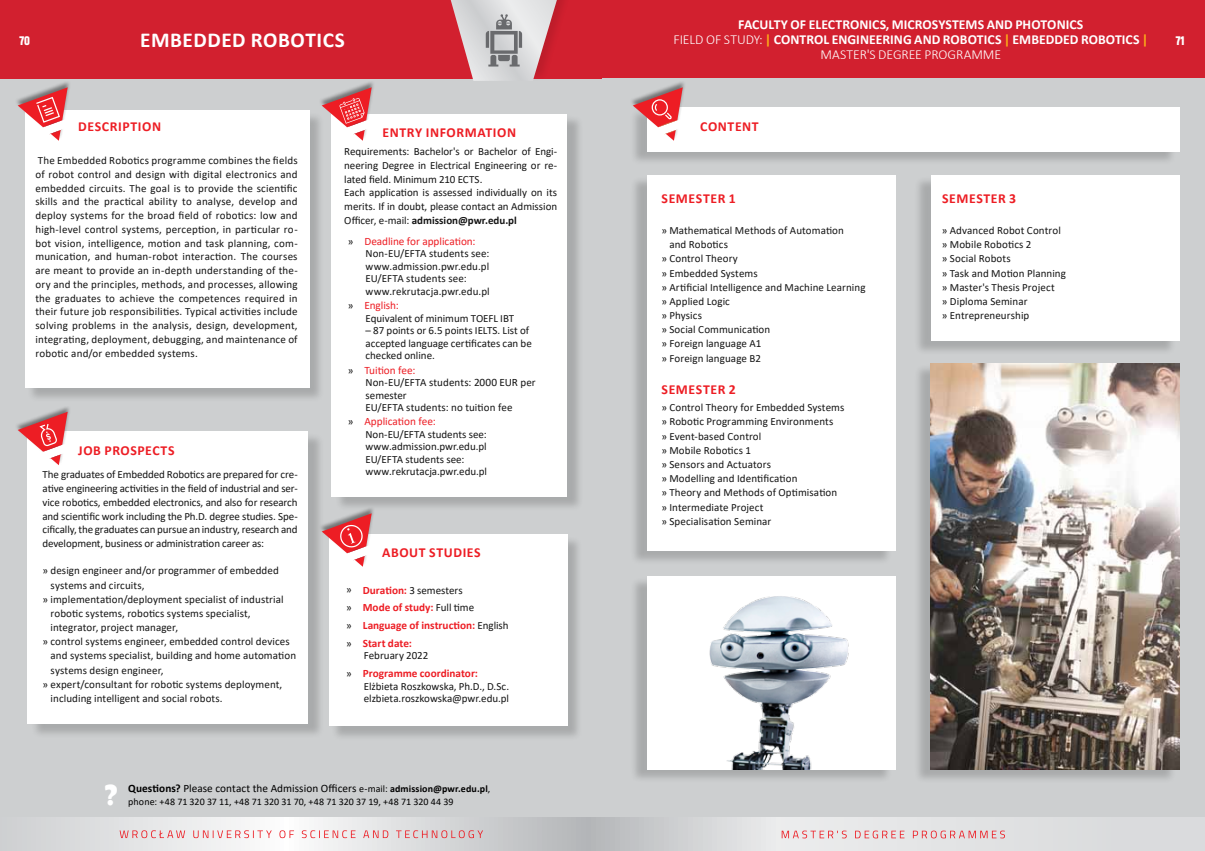
<style>
.page{position:relative;width:1205px;height:851px;background:#fff}
.page>*{position:absolute;margin:0;border:0;box-sizing:border-box;transform-origin:0 0}
.t1{font:700 30px "Berlin Sans FB Demi";color:#fff}
.t2{font:700 21.25px "Calibri";letter-spacing:.025em;color:#fff}
.t3{font:700 13.75px/15px "Calibri";color:#fff;text-align:center}
.t4{font:700 13.75px "Calibri";letter-spacing:.045em;color:#ed1d24}
.t5{font:700 12.5px "Khand";color:#fff}
.t6{font:700 11.25px/17.9px "Calibri";color:#ed1d24}
.t7{font:11.25px "Calibri";letter-spacing:.005em;color:#000}
.t8{font:11.25px "Calibri";color:#ed1d24}
.t9{font:11px/13.8px "Calibri";letter-spacing:.005em;color:#141414}
.t10{font:10px "Calibri";color:#000}
.s1{font-weight:300}
.s2{color:#fbad18}
.s3{font-weight:700}
.s4{font-size:11px;color:#141414}
.s5{font-size:11.25px}
.s6{font-weight:700;font-size:11.25px;color:#ed1d24}
.s7{font-weight:400;font-size:11px;color:#141414}
.s8{font-size:10px}
.s9{font-weight:700;font-size:10px}
</style>
<div class="page">
<div style="left:0;top:0;width:602px;height:850px;background:#cdcfd0"></div>
<div style="left:0;top:0;width:602px;height:78px;background:#d2202f"></div>
<div style="left:602px;top:0;width:603px;height:850px;background:#cdcfd0"></div>
<svg style="left:61px;top:817px;width:1144px;height:33px"></svg>
<div style="left:598px;top:0;width:607px;height:78px;background:#d2202f"></div>
<div style="left:449px;top:0;width:127px;height:82px;background:#d2202f"></div>
<svg style="left:120px;top:830px;width:363px;height:8px"></svg>
<svg style="left:782px;top:830px;width:223px;height:8px"></svg>
<div style="left:914px;top:176px;width:262px;height:179px;background:#000;opacity:.18"></div>
<div style="left:931px;top:175px;width:248px;height:166px;background:#fff"></div>
<div style="left:630px;top:176px;width:262px;height:389px;background:#000;opacity:.18"></div>
<div style="left:647px;top:175px;width:248px;height:375px;background:#fff"></div>
<div style="left:630px;top:107px;width:546px;height:58px;background:#000;opacity:.18"></div>
<div style="left:647px;top:107px;width:532px;height:45px;background:#fff"></div>
<div style="left:629px;top:80px;width:57px;height:61px;background:#000;opacity:.44"></div>
<svg style="left:633px;top:87px;width:53px;height:54px"></svg>
<div style="left:27px;top:112px;width:298px;height:291px;background:#000;opacity:.18"></div>
<div style="left:25px;top:110px;width:284px;height:277px;background:#fff"></div>
<div style="left:14px;top:80px;width:57px;height:61px;background:#000;opacity:.44"></div>
<svg style="left:18px;top:87px;width:53px;height:54px"></svg>
<div style="left:914px;top:363px;width:262px;height:420px;background:#000;opacity:.18"></div>
<img style="left:931px;top:363px;width:248px;height:406px">
<div style="left:630px;top:576px;width:262px;height:207px;background:#000;opacity:.18"></div>
<div style="left:647px;top:576px;width:248px;height:193px;background:#fff"></div>
<img style="left:709px;top:596px;width:140px;height:173px">
<svg style="left:446px;top:0;width:115px;height:81px"></svg>
<div style="left:331px;top:535px;width:252px;height:205px;background:#000;opacity:.18"></div>
<div style="left:329px;top:533px;width:238px;height:192px;background:#fff"></div>
<div style="left:318px;top:506px;width:57px;height:60px;background:#000;opacity:.44"></div>
<svg style="left:325px;top:513px;width:50px;height:53px"></svg>
<div style="left:30px;top:432px;width:295px;height:306px;background:#000;opacity:.18"></div>
<div style="left:27px;top:431px;width:281px;height:293px;background:#fff"></div>
<div style="left:14px;top:404px;width:57px;height:61px;background:#000;opacity:.44"></div>
<svg style="left:18px;top:411px;width:53px;height:54px"></svg>
<div style="left:334px;top:115px;width:249px;height:396px;background:#000;opacity:.18"></div>
<div style="left:331px;top:114px;width:236px;height:382px;background:#fff"></div>
<div style="left:318px;top:80px;width:57px;height:61px;background:#000;opacity:.44"></div>
<svg style="left:322px;top:87px;width:53px;height:54px"></svg>
<p class="t3" style="left:673px;top:17px;width:476px">FACULTY OF ELECTRONICS, MICROSYSTEMS AND PHOTONICS<br><span class="s1">FIELD OF STUDY:</span> <span class="s2">|</span> CONTROL ENGINEERING AND ROBOTICS <span class="s2">|</span> EMBEDDED ROBOTICS <span class="s2">|<br></span><span class="s1">MASTER'S DEGREE PROGRAMME</span></p>
<h2 class="t2" style="left:140px;top:25px;width:206px">EMBEDDED ROBOTICS</h2>
<p class="t5" style="left:19px;top:32px;width:12px">70</p>
<p class="t5" style="left:1176px;top:32px;width:10px">71</p>
<p class="t4" style="left:78px;top:117px;width:84px">DESCRIPTION</p>
<p class="t4" style="left:700px;top:117px;width:60px">CONTENT</p>
<p class="t9" style="left:35px;top:153px;width:264px;text-align:justify">The Embedded Robotics programme combines the fields of robot control and design with digital electronics and embedded circuits. The goal is to provide the scientific skills and the practical ability to analyse, develop and deploy systems for the broad field of robotics: low and high-level control systems, perception, in particular ro&shy;bot vision, intelligence, motion and task planning, com&shy;munication, and human-robot interaction. The courses are meant to provide an in-depth understanding of the&shy;ory and the principles, methods, and processes, allowing the graduates to achieve the competences required in their future job responsibilities. Typical activities include solving problems in the analysis, design, development, integrating, deployment, debugging, and maintenance of robotic and/or embedded systems.</p>
<p class="t4" style="left:383px;top:123px;width:135px">ENTRY INFORMATION</p>
<p class="t9" style="left:344px;top:144px;width:215px">Requirements: Bachelor's or Bachelor of Engi&shy;neering Degree in Electrical Engineering or re&shy;lated field. Minimum 210 ECTS.<br>Each application is assessed individually on its merits. If in doubt, please contact an Admission Officer, e-mail: <span class="s3">ADMISSION@PWR.EDU.PL</span></p>
<p class="t8" style="left:348px;top:233px;width:129px"><span class="s4">»</span> Deadline for application:</p>
<p class="t9" style="left:365px;top:247px;width:126px;line-height:12.5px">Non-EU/EFTA students see: www.admission.pwr.edu.pl<br>EU/EFTA students see: www.rekrutacja.pwr.edu.pl</p>
<p class="t8" style="left:348px;top:297px;width:53px"><span class="s4">»</span> English:</p>
<p class="t9" style="left:365px;top:311px;width:150px">Equivalent of minimum TOEFL IBT</p>
<p class="t9" style="left:365px;top:324px;width:168px;line-height:12.5px">– 87 points or 6.5 points IELTS. List of accepted language certificates can be checked online.</p>
<p class="t8" style="left:348px;top:362px;width:69px"><span class="s4">»</span> Tuition fee:</p>
<p class="t9" style="left:365px;top:376px;width:172px;line-height:12.5px">Non-EU/EFTA students: <span class="s5">2000 EUR</span> per semester<br>EU/EFTA students: no tuition fee</p>
<p class="t8" style="left:348px;top:414px;width:89px"><span class="s4">»</span> Application fee:</p>
<p class="t9" style="left:365px;top:427px;width:123px;line-height:12.5px">Non-EU/EFTA students see: www.admission.pwr.edu.pl<br>EU/EFTA students see: www.rekrutacja.pwr.edu.pl</p>
<p class="t4" style="left:661px;top:189px;width:76px">SEMESTER 1</p>
<p class="t9" style="left:661px;top:223px;width:184px">» Mathematical Methods of Automation</p>
<p class="t9" style="left:669px;top:237px;width:60px">and Robotics</p>
<p class="t9" style="left:661px;top:251px;width:78px">» Control Theory</p>
<p class="t9" style="left:661px;top:266px;width:98px">» Embedded Systems</p>
<p class="t9" style="left:661px;top:280px;width:206px">» Artificial Intelligence and Machine Learning</p>
<p class="t9" style="left:661px;top:294px;width:70px">» Applied Logic</p>
<p class="t9" style="left:661px;top:308px;width:42px">» Physics</p>
<p class="t9" style="left:661px;top:322px;width:110px">» Social Communication</p>
<p class="t9" style="left:661px;top:336px;width:102px">» Foreign language A1</p>
<p class="t9" style="left:661px;top:351px;width:101px">» Foreign language B2</p>
<p class="t4" style="left:661px;top:379px;width:76px">SEMESTER 2</p>
<p class="t9" style="left:661px;top:400px;width:184px;line-height:14.1px">» Control Theory for Embedded Systems » Robotic Programming Environments<br>» Event-based Control<br>» Mobile Robotics 1<br>» Sensors and Actuators<br>» Modelling and Identification<br>» Theory and Methods of Optimisation » Intermediate Project<br>» Specialisation Seminar</p>
<p class="t4" style="left:78px;top:441px;width:98px">JOB PROSPECTS</p>
<p class="t9" style="left:43px;top:467px;width:257px;text-align:justify">The graduates of Embedded Robotics are prepared for cre&shy;ative engineering activities in the field of industrial and ser&shy;vice robotics, embedded electronics, and also for research and scientific work including the Ph.D. degree studies. Spe&shy;cifically, the graduates can pursue an industry, research and development, business or administration career as:</p>
<p class="t9" style="left:43px;top:563px;width:238px">» design engineer and/or programmer of embedded</p>
<p class="t9" style="left:51px;top:577px;width:96px">systems and circuits,</p>
<p class="t9" style="left:43px;top:592px;width:243px">» implementation/deployment specialist of industrial</p>
<p class="t9" style="left:51px;top:606px;width:202px">robotic systems, robotics systems specialist,</p>
<p class="t9" style="left:51px;top:620px;width:129px">integrator, project manager,</p>
<p class="t9" style="left:43px;top:634px;width:249px">» control systems engineer, embedded control devices</p>
<p class="t9" style="left:51px;top:648px;width:247px">and systems specialist, building and home automation</p>
<p class="t9" style="left:51px;top:662px;width:115px">systems design engineer,</p>
<p class="t9" style="left:43px;top:677px;width:241px">» expert/consultant for robotic systems deployment,</p>
<p class="t9" style="left:51px;top:691px;width:174px">including intelligent and social robots.</p>
<p class="t4" style="left:382px;top:543px;width:100px">ABOUT STUDIES</p>
<p class="t9" style="left:346px;top:582px;width:118px">» <span class="s6">DURATION:</span> 3 semesters</p>
<p class="t6" style="left:346px;top:598px;width:164px"><span class="s7">»</span> MODE OF STUDY: <span class="s7">Full time<br>»</span> LANGUAGE OF INSTRUCTION: <span class="s7">English »</span> START DATE:</p>
<p class="t9" style="left:364px;top:648px;width:66px">February 2022</p>
<p class="t6" style="left:346px;top:664px;width:133px"><span class="s7">»</span> PROGRAMME COORDINATOR:</p>
<p class="t9" style="left:364px;top:679px;width:147px;line-height:12.5px">Elżbieta Roszkowska, Ph.D., D.Sc. elzbieta.roszkowska@pwr.edu.pl</p>
<h1 class="t1" style="left:105px;top:777px;width:14px">?</h1>
<p class="t7" style="left:128px;top:780px;width:363px"><span class="s3">QUESTIONS?</span> Please contact the Admission Officers <span class="s8">e-mail:</span> <span class="s9">ADMISSION@PWR.EDU.PL</span><span class="s8">,</span></p>
<p class="t10" style="left:128px;top:794px;width:327px">phone: +48 71 320 37 11, +48 71 320 31 70, +48 71 320 37 19, +48 71 320 44 39</p>
<p class="t4" style="left:942px;top:189px;width:76px">SEMESTER 3</p>
<p class="t9" style="left:942px;top:223px;width:126px;line-height:14.1px">» Advanced Robot Control » Mobile Robotics 2<br>» Social Robots<br>» Task and Motion Planning » Master's Thesis Project<br>» Diploma Seminar<br>» Entrepreneurship</p>
</div>
